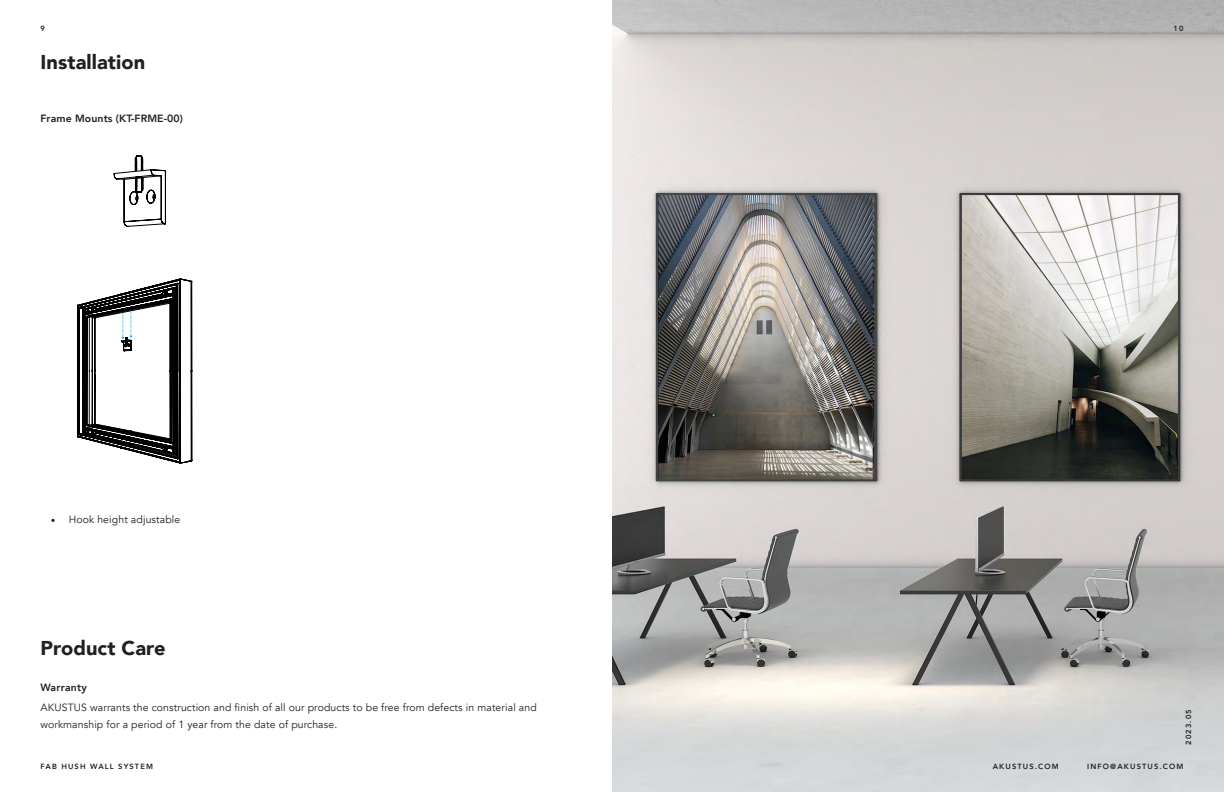
<style>
.page{position:relative;width:1224px;height:792px;background:#fff}
.page>*{position:absolute;margin:0;border:0;box-sizing:border-box;transform-origin:0 0}
.t1{font:900 20px "Avenir";letter-spacing:.005em;color:#231f20}
.t2{font:10.5px/17px "Avenir";letter-spacing:.01em;color:#231f20}
.t3{font:800 10.5px "Avenir";letter-spacing:.01em;color:#231f20}
.t4{font:800 7.5px "Avenir";letter-spacing:.15em;color:#231f20}
.s1{font-family:"Minion Pro";font-size:12px}
</style>
<div class="page">
<svg style="left:113px;top:155px;width:70px;height:124px"></svg>
<svg style="left:77px;top:279px;width:115px;height:185px"></svg>
<img style="left:612px;top:0;width:612px;height:792px">
<p class="t4" style="left:40px;top:23px;width:6px">9</p>
<h1 class="t1" style="left:40px;top:45px;width:106px">Installation</h1>
<p class="t3" style="left:40px;top:110px;width:144px">Frame Mounts (KT-FRME-00)</p>
<p class="t2" style="left:51px;top:511px;width:131px"><span class="s1">•</span> Hook height adjustable</p>
<h1 class="t1" style="left:40px;top:631px;width:127px">Product Care</h1>
<p class="t3" style="left:40px;top:679px;width:48px">Warranty</p>
<p class="t2" style="left:40px;top:699px;width:498px">AKUSTUS warrants the construction and finish of all our products to be free from defects in material and workmanship for a period of 1 year from the date of purchase.</p>
<p class="t4" style="left:40px;top:760px;width:12px">Fab</p>
<p class="t4" style="left:61px;top:760px;width:14px">Hush</p>
<p class="t4" style="left:90px;top:760px;width:41px">Wa ll System</p>
<p class="t4" style="left:1173px;top:23px;width:12px">10</p>
<p class="t4" style="left:1183px;top:745px;width:37px;rotate:-90deg">2023.05</p>
<p class="t4" style="left:993px;top:760px;width:68px">AKUSTUS.COM</p>
<p class="t4" style="left:1087px;top:760px;width:98px">INFO@AKUSTUS.COM</p>
</div>
